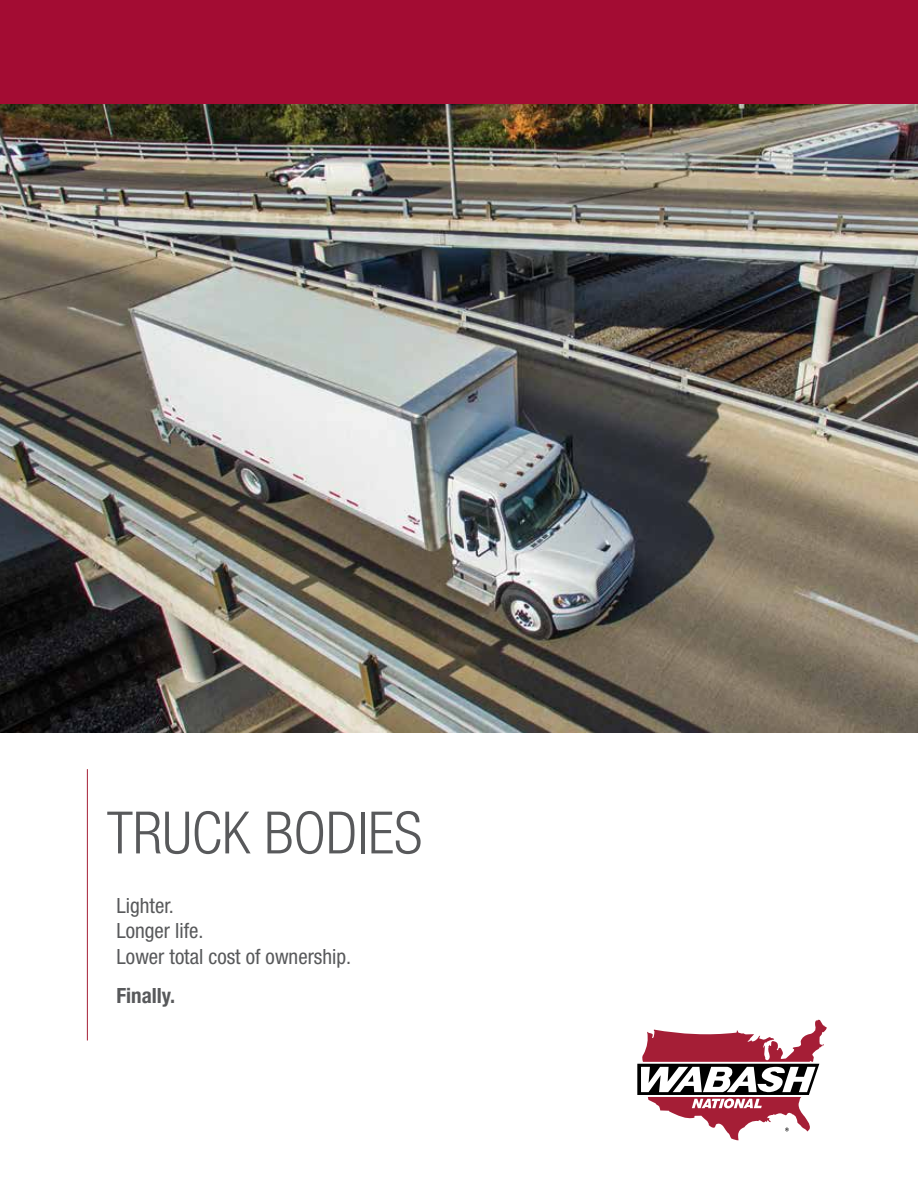
<style>
.page{position:relative;width:918px;height:1188px;background:#fff}
.page>*{position:absolute;margin:0;border:0;box-sizing:border-box;transform-origin:0 0}
.t1{font:300 condensed 58.5px "Helvetica Neue LT Std";color:#58595b}
.t2{font:condensed 21px/25.5px "Helvetica Neue LT Std";color:#58595b}
.t3{font:700 condensed 21px "Helvetica Neue LT Std";color:#58595b}
</style>
<div class="page">
<img style="left:0;top:103px;width:918px;height:630px">
<svg style="left:637px;top:1020px;width:190px;height:120px"></svg>
<div style="left:0;top:0;width:918px;height:103px;background:#a30c33"></div>
<hr style="left:87px;top:769px;width:1px;height:271px;background:#a51e36">
<h1 class="t1" style="left:107px;top:799px;width:272px">TRUCK BODIES</h1>
<p class="t2" style="left:117px;top:893px;width:236px">Lighter.<br>Longer life.<br>Lower total cost of ownership.</p>
<p class="t3" style="left:117px;top:983px;width:60px">Finally.</p>
</div>
